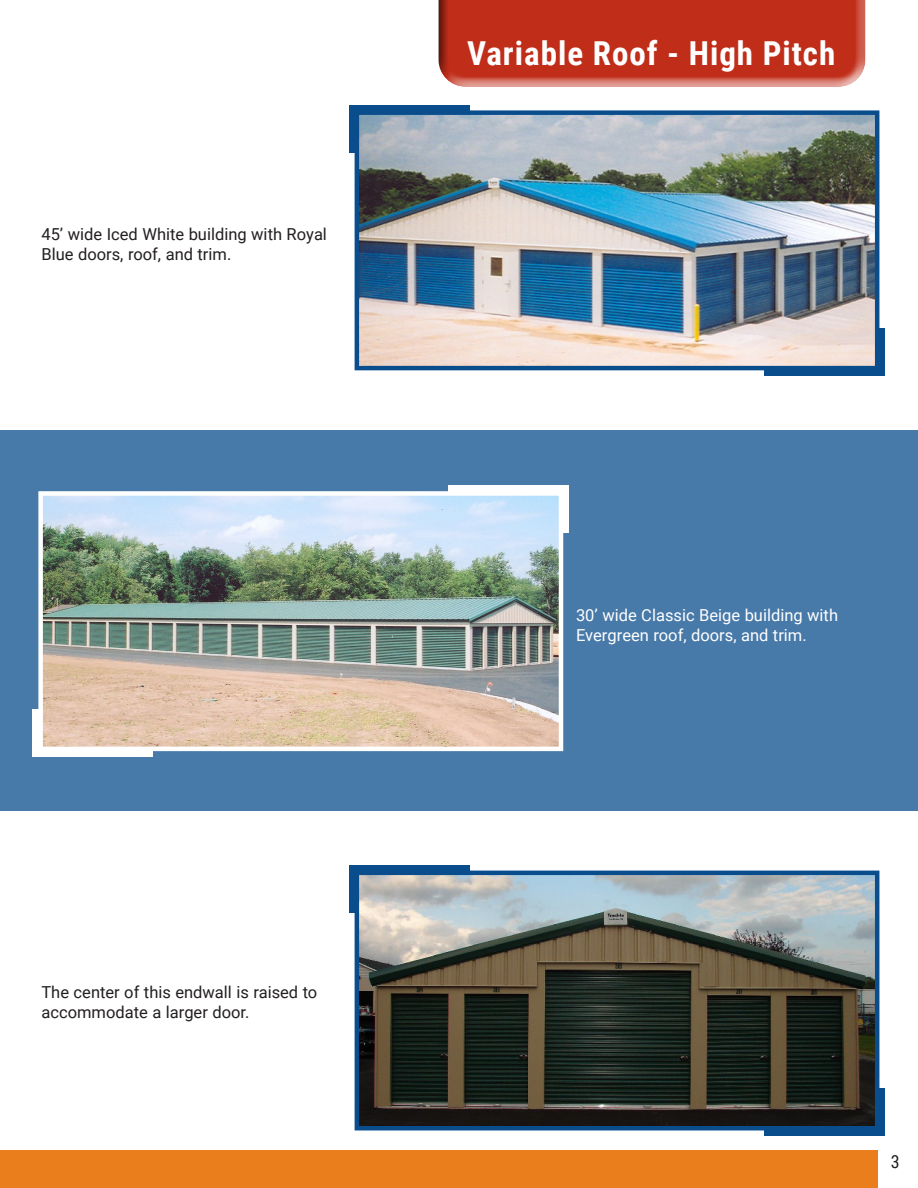
<style>
.page{position:relative;width:918px;height:1188px;background:#fff}
.page>*{position:absolute;margin:0;border:0;box-sizing:border-box;transform-origin:0 0}
.t1{font:700 33px "Roboto Condensed";letter-spacing:.03em;color:#fff}
.t2{font:18px "Roboto Condensed";color:#231f20}
.t3{font:16.5px/19.8px "Roboto";color:#231f20}
.t4{font:16.5px/19.8px "Roboto";color:#fff}
</style>
<div class="page">
<div style="left:0;top:431px;width:918px;height:380px;background:#4779a9"></div>
<div style="left:32px;top:709px;width:121px;height:48px;background:#fff"></div>
<div style="left:448px;top:485px;width:121px;height:48px;background:#fff"></div>
<img style="left:43px;top:496px;width:515px;height:250px">
<div style="left:38px;top:491px;width:525px;height:260px;border:4px solid #fff"></div>
<div style="left:436px;top:0;width:430px;height:90px;background:#fff;opacity:.75"></div>
<div style="left:436px;top:0;width:430px;height:79px;background:#231f20;opacity:.75"></div>
<div style="left:0;top:1151px;width:878px;height:37px;background:#ea7e1d"></div>
<div style="left:349px;top:865px;width:121px;height:48px;background:#0a4d8d"></div>
<div style="left:764px;top:1088px;width:121px;height:48px;background:#0a4d8d"></div>
<img style="left:360px;top:876px;width:514px;height:249px">
<div style="left:355px;top:871px;width:524px;height:259px;border:4px solid #0a4d8d"></div>
<div style="left:349px;top:105px;width:121px;height:48px;background:#0a4d8d"></div>
<div style="left:764px;top:328px;width:121px;height:48px;background:#0a4d8d"></div>
<img style="left:360px;top:115px;width:514px;height:250px">
<div style="left:355px;top:110px;width:524px;height:260px;border:4px solid #0a4d8d"></div>
<p class="t3" style="left:41px;top:224px;width:287px">45’ wide Iced White building with Royal<br>Blue doors, roof, and trim.</p>
<p class="t3" style="left:41px;top:982px;width:277px">The center of this endwall is raised to accommodate a larger door.</p>
<p class="t1" style="left:467px;top:31px;width:370px">Variable Roof - High Pitch</p>
<p class="t4" style="left:576px;top:604px;width:264px">30’ wide Classic Beige building with<br>Evergreen roof, doors, and trim.</p>
<p class="t2" style="left:891px;top:1149px;width:10px">3</p>
</div>
